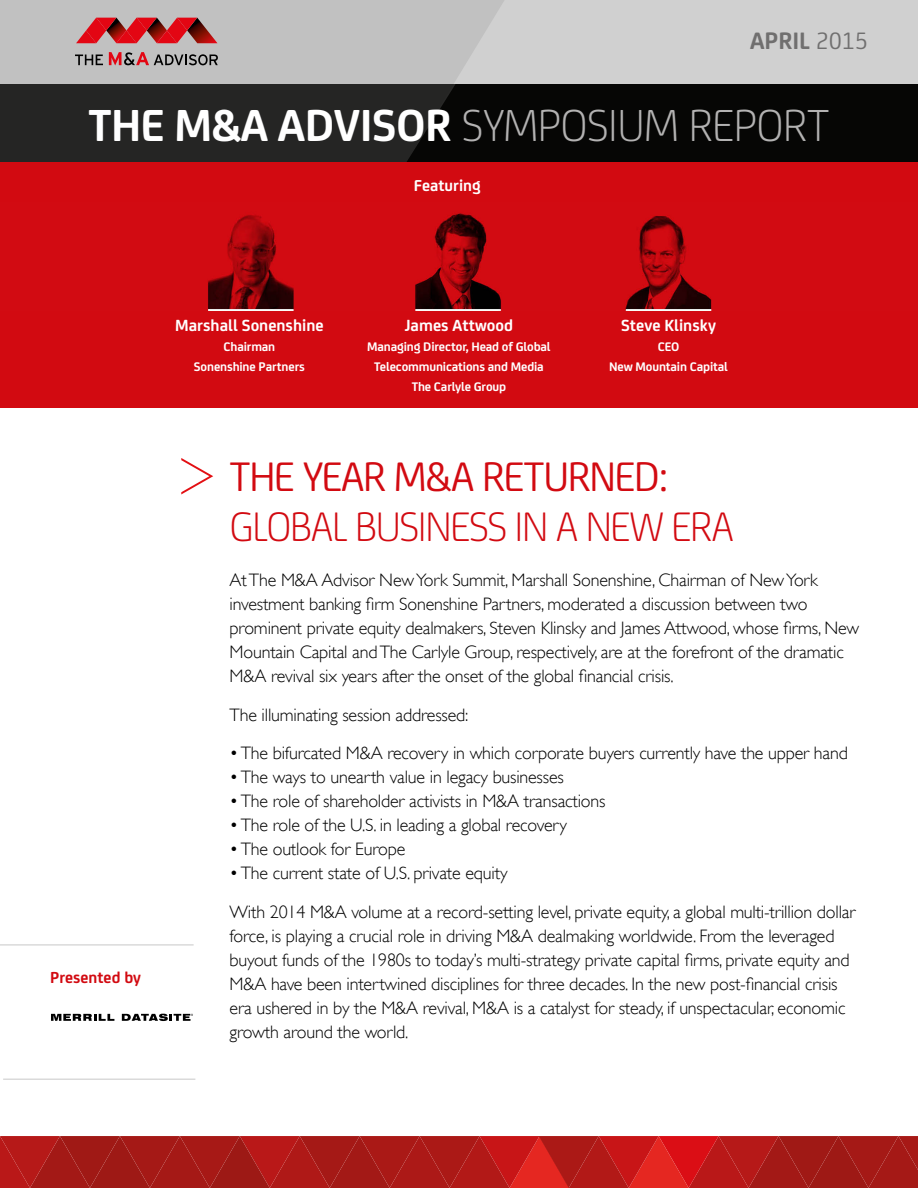
<style>
.page{position:relative;width:918px;height:1188px;background:#fff}
.page>*{position:absolute;margin:0;border:0;box-sizing:border-box;transform-origin:0 0}
.t1{font:300 48px "FS Joey";letter-spacing:-.01em;color:#b3b2b2}
.t2{font:300 44.1px "FS Joey";letter-spacing:-.03em;color:#d20a11}
.t3{font:44.1px "FS Joey";letter-spacing:-.03em;color:#d20a11}
.t4{font:700 25.35px "FS Joey";letter-spacing:-.005em;color:#706f6f}
.t5{font:300 18px/24px "Gill Sans";letter-spacing:-.01em;color:#000}
.t6{font:700 17.25px "FS Joey";color:#fff}
.t7{font:700 16.95px "FS Joey";color:#d20a11}
.t8{font:700 16.95px "FS Joey";color:#fff}
.t9{font:700 13.35px/20px "FS Joey";letter-spacing:-.01em;color:#fff;text-align:center}
.s1{font-weight:400}
.s2{font-weight:700;color:#fff}
</style>
<div class="page">
<svg style="left:51px;top:1014px;width:63px;height:7px"></svg>
<svg style="left:122px;top:1014px;width:71px;height:7px"></svg>
<div style="left:505px;top:83px;width:413px;height:80px;background:#060605"></div>
<div style="left:0;top:0;width:918px;height:83px;background:#d0d0d0"></div>
<svg style="left:0;top:0;width:505px;height:163px"></svg>
<div style="left:0;top:163px;width:918px;height:245px;background:#d20a11"></div>
<svg style="left:0;top:1136px;width:918px;height:52px;background:#b11a18"></svg>
<svg style="left:181px;top:458px;width:32px;height:36px"></svg>
<hr style="left:3px;top:1078px;width:192px;height:2px;background:#dadada">
<hr style="left:0;top:944px;width:194px;height:2px;background:#dadada">
<svg style="left:75px;top:55px;width:28px;height:10px"></svg>
<svg style="left:76px;top:18px;width:141px;height:25px"></svg>
<svg style="left:109px;top:52px;width:109px;height:13px"></svg>
<img style="left:208px;top:213px;width:504px;height:97px">
<h3 class="t4" style="left:750px;top:21px;width:119px">APRIL <span class="s1">2015</span></h3>
<h1 class="t1" style="left:88px;top:92px;width:743px"><span class="s2">THE M&amp;A ADVISOR</span> SYMPOSIUM REPORT</h1>
<p class="t8" style="left:414px;top:173px;width:68px">Featuring</p>
<p class="t6" style="left:175px;top:312px;width:150px">Marshall Sonenshine</p>
<p class="t9" style="left:194px;top:336px;width:112px">Chairman<br>Sonenshine Partners</p>
<p class="t6" style="left:405px;top:312px;width:110px">James Attwood</p>
<p class="t9" style="left:367px;top:336px;width:185px">Managing Director, Head of Global<br>Telecommunications and Media<br>The Carlyle Group</p>
<p class="t6" style="left:621px;top:312px;width:96px">Steve Klinsky</p>
<p class="t9" style="left:609px;top:336px;width:120px">CEO<br>New Mountain Capital</p>
<p class="t7" style="left:50px;top:965px;width:92px">Presented by</p>
<h2 class="t3" style="left:230px;top:445px;width:441px">THE YEAR M&amp;A RETURNED:</h2>
<h2 class="t2" style="left:230px;top:495px;width:506px">GLOBAL BUSINESS IN A NEW ERA</h2>
<p class="t5" style="left:230px;top:568px;width:631px">At The M&amp;A Advisor New York Summit, Marshall Sonenshine, Chairman of New York investment banking firm Sonenshine Partners, moderated a discussion between two prominent private equity dealmakers, Steven Klinsky and James Attwood, whose firms, New Mountain Capital and The Carlyle Group, respectively, are at the forefront of the dramatic M&amp;A revival six years after the onset of the global financial crisis.</p>
<p class="t5" style="left:230px;top:703px;width:240px">The illuminating session addressed:</p>
<p class="t5" style="left:230px;top:741px;width:620px">• The bifurcated M&amp;A recovery in which corporate buyers currently have the upper hand</p>
<p class="t5" style="left:230px;top:765px;width:336px">• The ways to unearth value in legacy businesses</p>
<p class="t5" style="left:230px;top:789px;width:377px">• The role of shareholder activists in M&amp;A transactions</p>
<p class="t5" style="left:230px;top:813px;width:339px">• The role of the U.S. in leading a global recovery</p>
<p class="t5" style="left:230px;top:837px;width:177px">• The outlook for Europe</p>
<p class="t5" style="left:230px;top:854px;width:627px;line-height:38.8px">• The current state of U.S. private equity<br>With 2014 M&amp;A volume at a record-setting level, private equity, a global multi-trillion dollar</p>
<p class="t5" style="left:230px;top:924px;width:622px">force, is playing a crucial role in driving M&amp;A dealmaking worldwide. From the leveraged buyout funds of the 1980s to today’s multi-strategy private capital firms, private equity and M&amp;A have been intertwined disciplines for three decades. In the new post-financial crisis era ushered in by the M&amp;A revival, M&amp;A is a catalyst for steady, if unspectacular, economic growth around the world.</p>
</div>
